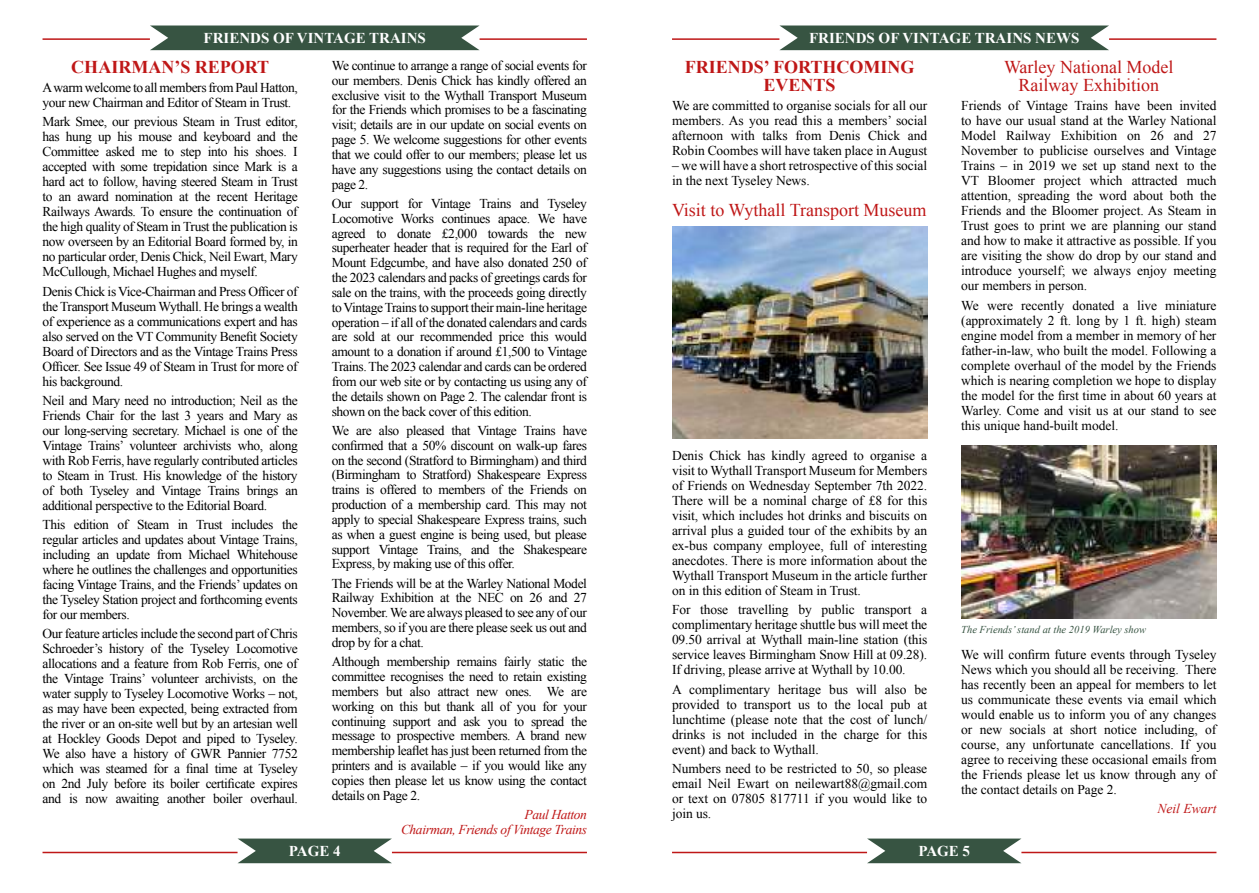
<style>
.page{position:relative;width:1259px;height:893px;background:#fff}
.page>*{position:absolute;margin:0;border:0;box-sizing:border-box;transform-origin:0 0}
.t1{font:18px/18px "Times New Roman";color:#bf1717;text-align:center}
.t2{font:700 18px/18px "Times New Roman";color:#bf1717;text-align:center}
.t3{font:700 15px "Times New Roman";color:#fff}
.t4{font:13.5px/15px "Times New Roman";letter-spacing:-.03em;color:#000;text-align:justify}
.t5{font:13.5px/15px "Times New Roman";letter-spacing:-.005em;color:#000}
.t6{font:italic 13.5px/15px "Times New Roman";letter-spacing:-.03em;color:#bf1717;text-align:right}
.t7{font:italic 13.5px "Times New Roman";color:#bf1717}
.t8{font:italic 10.5px "Times New Roman";color:#375442}
</style>
<div class="page">
<div style="left:150px;top:26px;width:329px;height:24px;background:#375442"></div>
<hr style="left:43px;top:38px;width:107px;height:2px;background:#bf1717">
<hr style="left:479px;top:38px;width:108px;height:2px;background:#bf1717">
<svg style="left:237px;top:838px;width:155px;height:25px;background:#536c5c"></svg>
<hr style="left:43px;top:852px;width:194px;height:1px;background:#bf1717">
<hr style="left:392px;top:852px;width:195px;height:1px;background:#bf1717">
<div style="left:779px;top:26px;width:330px;height:24px;background:#375442"></div>
<hr style="left:672px;top:38px;width:107px;height:2px;background:#bf1717">
<hr style="left:1109px;top:38px;width:107px;height:2px;background:#bf1717">
<svg style="left:867px;top:838px;width:154px;height:25px;background:#526b5b"></svg>
<hr style="left:672px;top:852px;width:195px;height:1px;background:#bf1717">
<hr style="left:1021px;top:852px;width:195px;height:1px;background:#bf1717">
<img style="left:961px;top:446px;width:255px;height:172px">
<img style="left:672px;top:227px;width:255px;height:211px">
<p class="t3" style="left:203px;top:33px;width:224px">FRIENDS OF VINTAGE TRAINS</p>
<h1 class="t2" style="left:71px;top:60px;width:199px">CHAIRMAN’S REPORT</h1>
<p class="t4" style="left:43px;top:81px;width:257px">A warm welcome to all members from Paul Hatton, your new Chairman and Editor of Steam in Trust.</p>
<p class="t4" style="left:43px;top:116px;width:257px">Mark Smee, our previous Steam in Trust editor, has hung up his mouse and keyboard and the Committee asked me to step into his shoes. I accepted with some trepidation since Mark is a hard act to follow, having steered Steam in Trust to an award nomination at the recent Heritage Railways Awards. To ensure the continuation of the high quality of Steam in Trust the publication is now overseen by an Editorial Board formed by, in no particular order, Denis Chick, Neil Ewart, Mary McCullough, Michael Hughes and myself.</p>
<p class="t4" style="left:43px;top:283px;width:257px">Denis Chick is Vice-Chairman and Press Officer of the Transport Museum Wythall. He brings a wealth of experience as a communications expert and has also served on the VT Community Benefit Society Board of Directors and as the Vintage Trains Press Officer. See Issue 49 of Steam in Trust for more of his background.</p>
<p class="t4" style="left:43px;top:394px;width:257px">Neil and Mary need no introduction; Neil as the Friends Chair for the last 3 years and Mary as our long-serving secretary. Michael is one of the Vintage Trains’ volunteer archivists who, along with Rob Ferris, have regularly contributed articles to Steam in Trust. His knowledge of the history of both Tyseley and Vintage Trains brings an additional perspective to the Editorial Board.</p>
<p class="t4" style="left:43px;top:518px;width:257px">This edition of Steam in Trust includes the regular articles and updates about Vintage Trains, including an update from Michael Whitehouse where he outlines the challenges and opportunities facing Vintage Trains, and the Friends’ updates on the Tyseley Station project and forthcoming events for our members.</p>
<p class="t4" style="left:43px;top:628px;width:257px">Our feature articles include the second part of Chris Schroeder’s history of the Tyseley Locomotive allocations and a feature from Rob Ferris, one of the Vintage Trains’ volunteer archivists, on the water supply to Tyseley Locomotive Works – not, as may have been expected, being extracted from the river or an on-site well but by an artesian well at Hockley Goods Depot and piped to Tyseley.<br>We also have a history of GWR Pannier 7752 which was steamed for a final time at Tyseley on 2nd July before its boiler certificate expires and is now awaiting another boiler overhaul.</p>
<p class="t4" style="left:332px;top:59px;width:257px">We continue to arrange a range of social events for our members. Denis Chick has kindly offered an exclusive visit to the Wythall Transport Museum for the Friends which promises to be a fascinating visit; details are in our update on social events on page 5. We welcome suggestions for other events that we could offer to our members; please let us have any suggestions using the contact details on page 2.</p>
<p class="t4" style="left:332px;top:197px;width:257px">Our support for Vintage Trains and Tyseley Locomotive Works continues apace. We have agreed to donate £2,000 towards the new superheater header that is required for the Earl of Mount Edgcumbe, and have also donated 250 of the 2023 calendars and packs of greetings cards for sale on the trains, with the proceeds going directly to Vintage Trains to support their main-line heritage operation – if all of the donated calendars and cards are sold at our recommended price this would amount to a donation if around £1,500 to Vintage Trains. The 2023 calendar and cards can be ordered from our web site or by contacting us using any of the details shown on Page 2. The calendar front is shown on the back cover of this edition.</p>
<p class="t4" style="left:332px;top:424px;width:257px">We are also pleased that Vintage Trains have confirmed that a 50% discount on walk-up fares on the second (Stratford to Birmingham) and third (Birmingham to Stratford) Shakespeare Express trains is offered to members of the Friends on production of a membership card. This may not apply to special Shakespeare Express trains, such as when a guest engine is being used, but please support Vintage Trains, and the Shakespeare Express, by making use of this offer.</p>
<p class="t4" style="left:332px;top:577px;width:257px">The Friends will be at the Warley National Model Railway Exhibition at the NEC on 26 and 27<br>November. We are always pleased to see any of our members, so if you are there please seek us out and drop by for a chat.</p>
<p class="t4" style="left:332px;top:655px;width:257px">Although membership remains fairly static the committee recognises the need to retain existing members but also attract new ones. We are working on this but thank all of you for your continuing support and ask you to spread the message to prospective members. A brand new membership leaflet has just been returned from the printers and is available – if you would like any copies then please let us know using the contact details on Page 2.</p>
<p class="t6" style="left:401px;top:808px;width:187px">Paul Hatton<br>Chairman, Friends of Vintage Trains</p>
<p class="t3" style="left:289px;top:846px;width:53px">PAGE 4</p>
<p class="t3" style="left:809px;top:33px;width:272px">FRIENDS OF VINTAGE TRAINS NEWS</p>
<h1 class="t2" style="left:685px;top:60px;width:231px">FRIENDS’ FORTHCOMING<br>EVENTS</h1>
<p class="t4" style="left:672px;top:99px;width:257px">We are committed to organise socials for all our members. As you read this a members’ social afternoon with talks from Denis Chick and Robin Coombes will have taken place in August</p>
<p class="t5" style="left:672px;top:159px;width:257px">– we will have a short retrospective of this social in the next Tyseley News.</p>
<h1 class="t1" style="left:672px;top:202px;width:256px">Visit to Wythall Transport Museum</h1>
<p class="t4" style="left:672px;top:449px;width:257px">Denis Chick has kindly agreed to organise a visit to Wythall Transport Museum for Members of Friends on Wednesday September 7th 2022.<br>There will be a nominal charge of £8 for this visit, which includes hot drinks and biscuits on arrival plus a guided tour of the exhibits by an ex-bus company employee, full of interesting anecdotes. There is more information about the Wythall Transport Museum in the article further on in this edition of Steam in Trust.</p>
<p class="t4" style="left:672px;top:604px;width:257px">For those travelling by public transport a complimentary heritage shuttle bus will meet the 09.50 arrival at Wythall main-line station (this service leaves Birmingham Snow Hill at 09.28).<br>If driving, please arrive at Wythall by 10.00.</p>
<p class="t4" style="left:672px;top:683px;width:257px">A complimentary heritage bus will also be provided to transport us to the local pub at lunchtime (please note that the cost of lunch/ drinks is not included in the charge for this event) and back to Wythall.</p>
<p class="t4" style="left:672px;top:762px;width:257px">Numbers need to be restricted to 50, so please email Neil Ewart on neilewart88@gmail.com or text on 07805 817711 if you would like to join us.</p>
<h1 class="t1" style="left:1004px;top:60px;width:171px">Warley National Model<br>Railway Exhibition</h1>
<p class="t4" style="left:961px;top:100px;width:257px">Friends of Vintage Trains have been invited to have our usual stand at the Warley National Model Railway Exhibition on 26 and 27<br>November to publicise ourselves and Vintage Trains – in 2019 we set up stand next to the VT Bloomer project which attracted much attention, spreading the word about both the Friends and the Bloomer project. As Steam in Trust goes to print we are planning our stand and how to make it attractive as possible. If you are visiting the show do drop by our stand and introduce yourself; we always enjoy meeting our members in person.</p>
<p class="t4" style="left:961px;top:299px;width:257px">We were recently donated a live miniature (approximately 2 ft. long by 1 ft. high) steam engine model from a member in memory of her father-in-law, who built the model. Following a complete overhaul of the model by the Friends which is nearing completion we hope to display the model for the first time in about 60 years at Warley. Come and visit us at our stand to see this unique hand-built model.</p>
<p class="t8" style="left:961px;top:626px;width:186px">The Friends’ stand at the 2019 Warley show</p>
<p class="t4" style="left:961px;top:647px;width:257px">We will confirm future events through Tyseley News which you should all be receiving. There has recently been an appeal for members to let us communicate these events via email which would enable us to inform you of any changes or new socials at short notice including, of course, any unfortunate cancellations. If you agree to receiving these occasional emails from the Friends please let us know through any of the contact details on Page 2.</p>
<p class="t7" style="left:1157px;top:804px;width:60px">Neil Ewart</p>
<p class="t3" style="left:918px;top:846px;width:53px">PAGE 5</p>
</div>
